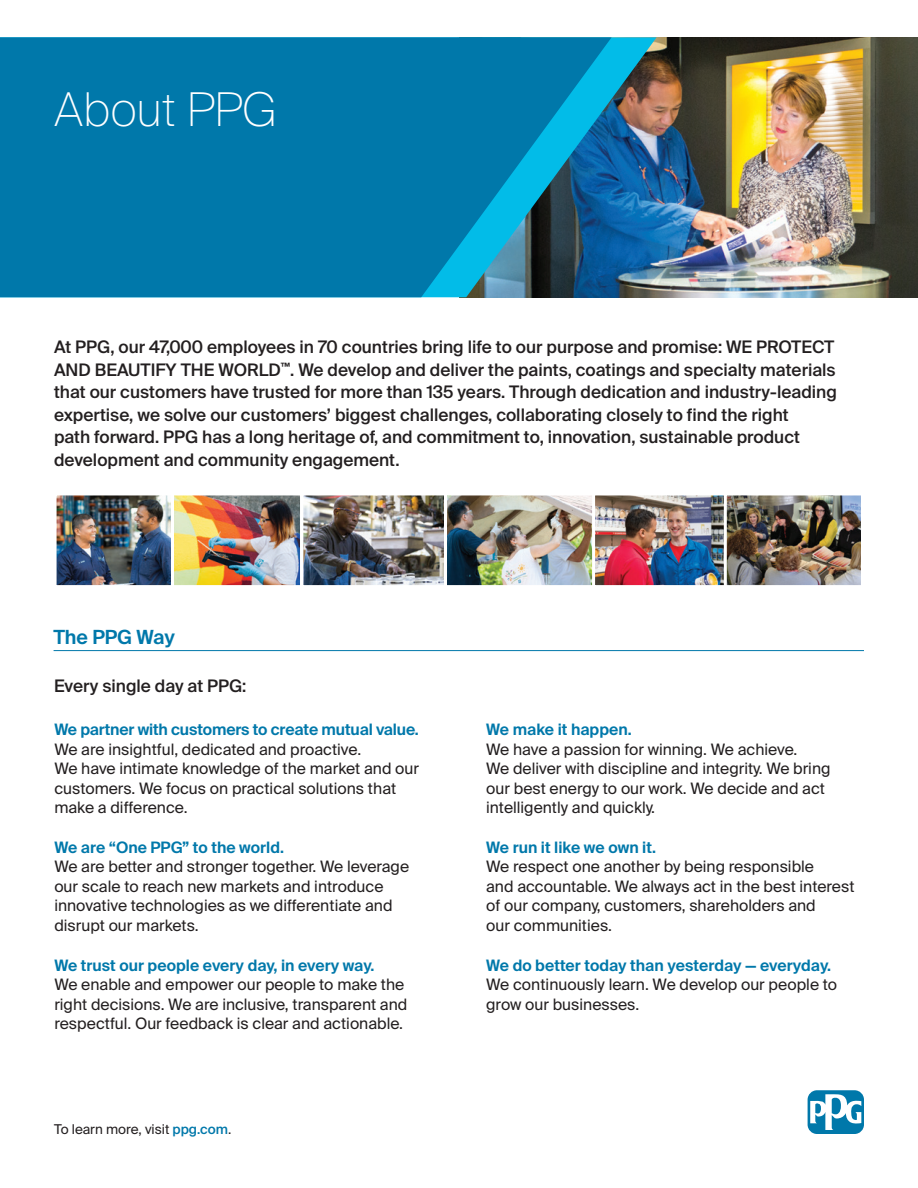
<style>
.page{position:relative;width:918px;height:1188px;background:#fff}
.page>*{position:absolute;margin:0;border:0;box-sizing:border-box;transform-origin:0 0}
.t1{font:100 46.5px "Suisse Intl";color:#fff}
.Paragraph_Headline{font:600 19.5px "Suisse Intl";letter-spacing:-.005em;color:#0078aa}
.Intro_Text{font:500 17.25px/22.5px "Suisse Intl";color:#231f20}
.Paragraph_2{font:15.75px/19.5px "Suisse Intl";color:#231f20}
.Paragraph_Sub-Headli{font:13.5px "Suisse Intl";color:#231f20}
.s1{font-weight:600;color:#0078aa}
.s2{font-weight:500;color:#0078aa}
</style>
<div class="page">
<img style="left:657px;top:37px;width:261px;height:260px">
<img style="left:612px;top:37px;width:45px;height:260px">
<svg style="left:0;top:37px;width:612px;height:260px;background:#0378a8"></svg>
<div style="left:808px;top:1090px;width:56px;height:44px;background:#0078aa;border-radius:9px"></div>
<svg style="left:810px;top:1093px;width:51px;height:37px"></svg>
<hr style="left:54px;top:650px;width:810px;height:1px;background:#0078aa">
<img style="left:58px;top:496px;width:113px;height:88px">
<div style="left:54px;top:492px;width:122px;height:96px;border:3px solid #fff"></div>
<img style="left:175px;top:496px;width:549px;height:88px">
<div style="left:171px;top:492px;width:132px;height:96px;border:3px solid #fff"></div>
<div style="left:300px;top:492px;width:148px;height:96px;border:3px solid #fff"></div>
<img style="left:448px;top:496px;width:144px;height:88px">
<div style="left:444px;top:492px;width:152px;height:96px;border:3px solid #fff"></div>
<div style="left:592px;top:492px;width:144px;height:96px;border:3px solid #fff"></div>
<img style="left:728px;top:496px;width:132px;height:88px">
<div style="left:724px;top:492px;width:140px;height:96px;border:3px solid #fff"></div>
<p class="t1" style="left:54px;top:82px;width:224px">About PPG</p>
<p class="Intro_Text" style="left:54px;top:336px;width:784px">At PPG, our 47,000 employees in 70 countries bring life to our purpose and promise: WE PROTECT AND BEAUTIFY THE WORLD<sup>™</sup>. We develop and deliver the paints, coatings and specialty materials that our customers have trusted for more than 135 years. Through dedication and industry-leading expertise, we solve our customers’ biggest challenges, collaborating closely to find the right<br>path forward. PPG has a long heritage of, and commitment to, innovation, sustainable product development and community engagement.</p>
<p class="Paragraph_Headline" style="left:54px;top:625px;width:123px">The PPG Way</p>
<p class="Intro_Text" style="left:54px;top:675px;width:194px">Every single day at PPG:</p>
<p class="Paragraph_2" style="left:54px;top:720px;width:366px"><span class="s1">We partner with customers to create mutual value.<br></span>We are insightful, dedicated and proactive.<br>We have intimate knowledge of the market and our customers. We focus on practical solutions that make a difference.</p>
<p class="Paragraph_2" style="left:54px;top:838px;width:356px"><span class="s1">We are “One PPG” to the world.<br></span>We are better and stronger together. We leverage our scale to reach new markets and introduce innovative technologies as we differentiate and disrupt our markets.</p>
<p class="Paragraph_2" style="left:54px;top:955px;width:355px"><span class="s1">We trust our people every day, in every way.<br></span>We enable and empower our people to make the right decisions. We are inclusive, transparent and respectful. Our feedback is clear and actionable.</p>
<p class="Paragraph_Sub-Headli" style="left:54px;top:1121px;width:179px">To learn more, visit <span class="s2">ppg.com</span>.</p>
<p class="Paragraph_2" style="left:486px;top:720px;width:346px"><span class="s1">We make it happen.<br></span>We have a passion for winning. We achieve.<br>We deliver with discipline and integrity. We bring our best energy to our work. We decide and act intelligently and quickly.</p>
<p class="Paragraph_2" style="left:486px;top:838px;width:370px"><span class="s1">We run it like we own it.<br></span>We respect one another by being responsible<br>and accountable. We always act in the best interest of our company, customers, shareholders and<br>our communities.</p>
<p class="Paragraph_2" style="left:486px;top:955px;width:353px"><span class="s1">We do better today than yesterday — everyday.<br></span>We continuously learn. We develop our people to grow our businesses.</p>
</div>
